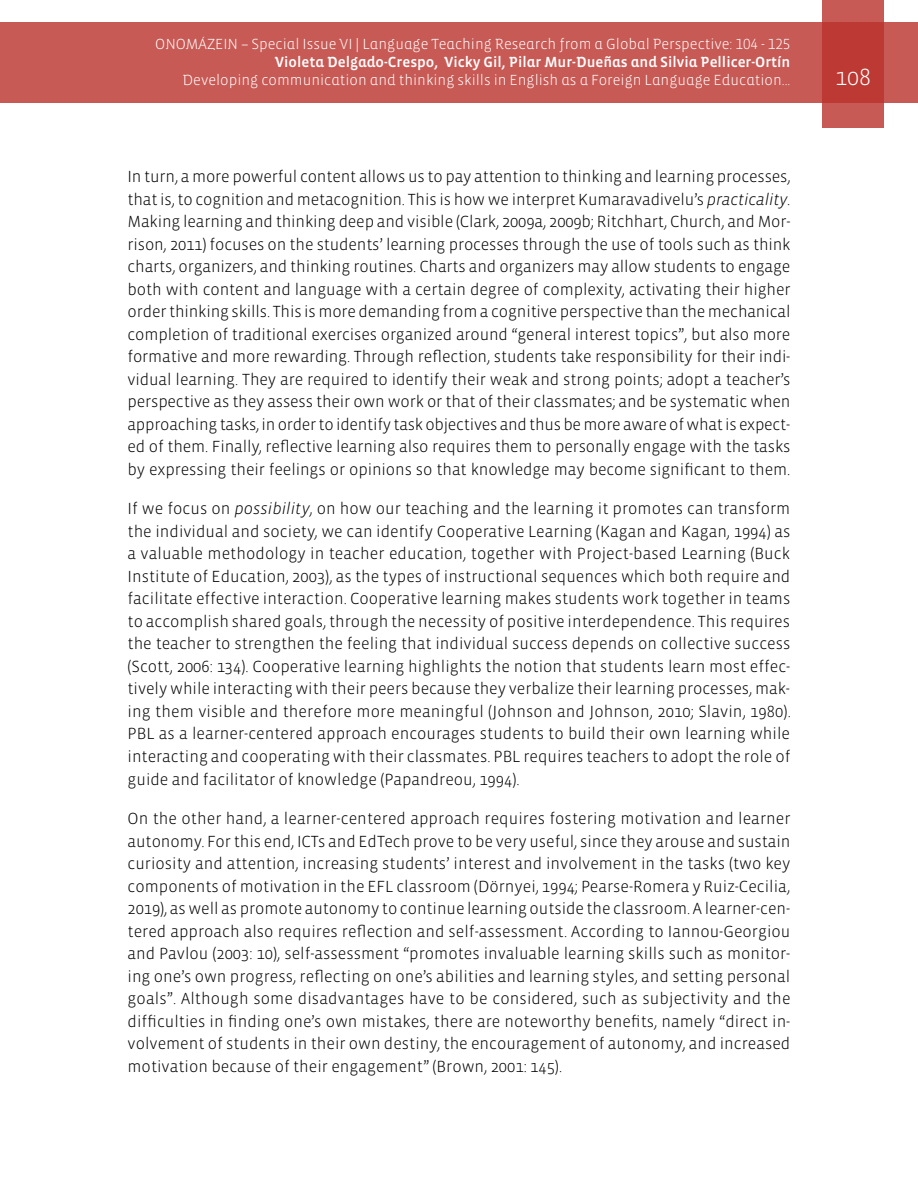
<style>
.page{position:relative;width:918px;height:1188px;background:#fff}
.page>*{position:absolute;margin:0;border:0;box-sizing:border-box;transform-origin:0 0}
.t1{font:300 24px "Vista Sans";color:#fff}
.t2{font:300 16.5px/22.5px "Vista Sans";color:#000;text-align:justify}
.t3{font:300 15px "Vista Sans Alt";color:#fff}
.t4{font:15px "Vista Sans Alt Med";color:#fff}
.s1{font-style:italic}
</style>
<div class="page">
<div style="left:0;top:23px;width:918px;height:80px;background:#c85a55"></div>
<svg style="left:822px;top:0;width:62px;height:128px;background:#c1453f"></svg>
<p class="t3" style="left:155px;top:37px;width:637px">ONOMÁZEIN – Special Issue VI | Language Teaching Research from a Global Perspective: 104 - 125</p>
<p class="t4" style="left:275px;top:55px;width:517px">Violeta Delgado-Crespo, Vicky Gil, Pilar Mur-Dueñas and Silvia Pellicer-Ortín</p>
<p class="t3" style="left:183px;top:73px;width:609px">Developing communication and thinking skills in English as a Foreign Language Education...</p>
<h1 class="t1" style="left:835px;top:65px;width:37px">108</h1>
<p class="t2" style="left:128px;top:166px;width:665px">In turn, a more powerful content allows us to pay attention to thinking and learning processes, that is, to cognition and metacognition. This is how we interpret Kumaravadivelu’s <span class="s1">practicality</span>.<br>Making learning and thinking deep and visible (Clark, 2009a, 2009b; Ritchhart, Church, and Mor&shy;rison, 2011) focuses on the students’ learning processes through the use of tools such as think charts, organizers, and thinking routines. Charts and organizers may allow students to engage both with content and language with a certain degree of complexity, activating their higher order thinking skills. This is more demanding from a cognitive perspective than the mechanical completion of traditional exercises organized around “general interest topics”, but also more formative and more rewarding. Through reflection, students take responsibility for their indi&shy;vidual learning. They are required to identify their weak and strong points; adopt a teacher’s perspective as they assess their own work or that of their classmates; and be systematic when approaching tasks, in order to identify task objectives and thus be more aware of what is expect&shy;ed of them. Finally, reflective learning also requires them to personally engage with the tasks by expressing their feelings or opinions so that knowledge may become significant to them.</p>
<p class="t2" style="left:128px;top:498px;width:665px">If we focus on <span class="s1">possibility</span>, on how our teaching and the learning it promotes can transform the individual and society, we can identify Cooperative Learning (Kagan and Kagan, 1994) as a valuable methodology in teacher education, together with Project-based Learning (Buck Institute of Education, 2003), as the types of instructional sequences which both require and facilitate effective interaction. Cooperative learning makes students work together in teams to accomplish shared goals, through the necessity of positive interdependence. This requires the teacher to strengthen the feeling that individual success depends on collective success (Scott, 2006: 134). Cooperative learning highlights the notion that students learn most effec&shy;tively while interacting with their peers because they verbalize their learning processes, mak&shy;ing them visible and therefore more meaningful (Johnson and Johnson, 2010; Slavin, 1980).<br>PBL as a learner-centered approach encourages students to build their own learning while interacting and cooperating with their classmates. PBL requires teachers to adopt the role of guide and facilitator of knowledge (Papandreou, 1994).</p>
<p class="t2" style="left:128px;top:808px;width:665px">On the other hand, a learner-centered approach requires fostering motivation and learner autonomy. For this end, ICTs and EdTech prove to be very useful, since they arouse and sustain curiosity and attention, increasing students’ interest and involvement in the tasks (two key components of motivation in the EFL classroom (Dörnyei, 1994; Pearse-Romera y Ruiz-Cecilia, 2019), as well as promote autonomy to continue learning outside the classroom. A learner-cen&shy;tered approach also requires reflection and self-assessment. According to Iannou-Georgiou and Pavlou (2003: 10), self-assessment “promotes invaluable learning skills such as monitor&shy;ing one’s own progress, reflecting on one’s abilities and learning styles, and setting personal goals”. Although some disadvantages have to be considered, such as subjectivity and the difficulties in finding one’s own mistakes, there are noteworthy benefits, namely “direct in&shy;volvement of students in their own destiny, the encouragement of autonomy, and increased motivation because of their engagement” (Brown, 2001: 145).</p>
</div>
